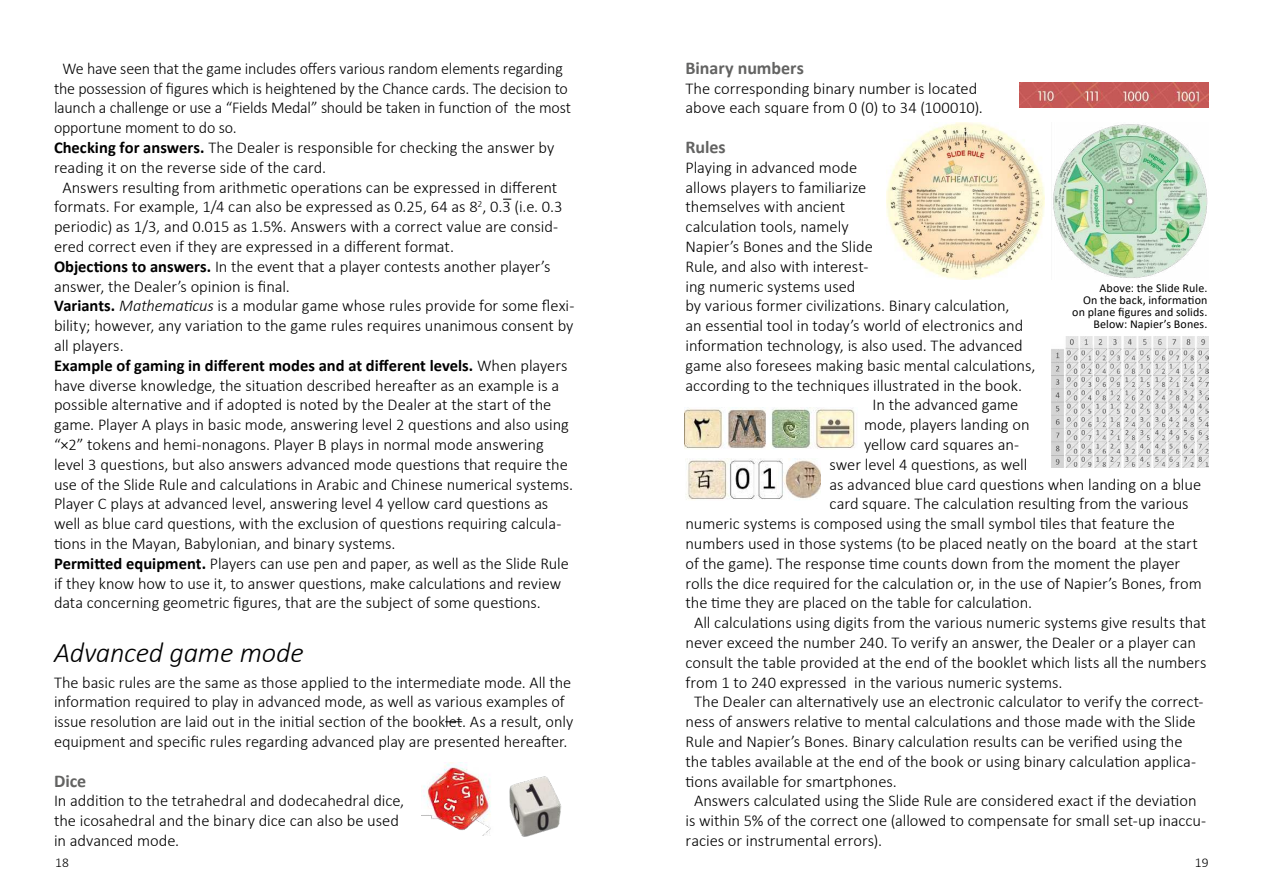
<style>
.page{position:relative;width:1263px;height:893px;background:#fff}
.page>*{position:absolute;margin:0;border:0;box-sizing:border-box;transform-origin:0 0}
.t1{font:italic 300 28.5px "Calibri";letter-spacing:-.01em;color:#000}
.t2{font:700 18px "Calibri";color:#636362}
.t3{font:300 16.5px/19.8px "Calibri";letter-spacing:-.005em;color:#000}
.t4{font:700 16.5px "Calibri";color:#000}
.t5{font:300 13.5px "Calibri";color:#000}
.t6{font:12px/12px "Calibri";letter-spacing:.01em;color:#000;text-align:right}
.s1{font-weight:700}
.s2{font-style:italic}
.s3{font-weight:300}
</style>
<div class="page">
<svg style="left:445px;top:721px;width:17px;height:1px"></svg>
<img style="left:886px;top:122px;width:158px;height:158px">
<img style="left:1053px;top:124px;width:155px;height:154px">
<img style="left:1051px;top:336px;width:158px;height:131px">
<img style="left:421px;top:762px;width:70px;height:73px">
<img style="left:509px;top:776px;width:53px;height:61px">
<img style="left:685px;top:407px;width:170px;height:42px">
<img style="left:686px;top:458px;width:135px;height:42px">
<img style="left:1020px;top:82px;width:189px;height:26px">
<p class="t3" style="left:63px;top:58px;width:502px">We have seen that the game includes o昀昀ers various random elements regarding</p>
<p class="t3" style="left:54px;top:78px;width:515px">the possession of 昀椀gures which is heightened by the Chance cards. The decision to</p>
<p class="t3" style="left:54px;top:98px;width:519px">launch a challenge or use a “Fields Medal” should be taken in func琀椀on of the most</p>
<p class="t3" style="left:54px;top:119px;width:184px">opportune moment to do so.</p>
<p class="t3" style="left:54px;top:137px;width:502px"><span class="s1">Checking for answers.</span> The Dealer is responsible for checking the answer by</p>
<p class="t3" style="left:54px;top:158px;width:274px">reading it on the reverse side of the card.</p>
<p class="t3" style="left:62px;top:177px;width:496px">Answers resul琀椀ng from arithme琀椀c opera琀椀ons can be expressed in di昀昀erent</p>
<p class="t3" style="left:54px;top:197px;width:510px">formats. For example, 1/4 can also be expressed as 0.25, 64 as 8<sup>2</sup>, 0.3 (i.e. 0.3</p>
<p class="t3" style="left:54px;top:218px;width:506px">periodic) as 1/3, and 0.015 as 1.5%. Answers with a correct value are consid-</p>
<p class="t3" style="left:54px;top:236px;width:402px">ered correct even if they are expressed in a di昀昀erent format.</p>
<p class="t3" style="left:54px;top:256px;width:498px"><span class="s1">Objec琀椀ons to answers.</span> In the event that a player contests another player’s</p>
<p class="t3" style="left:54px;top:276px;width:238px">answer, the Dealer’s opinion is 昀椀nal.</p>
<p class="t3" style="left:54px;top:296px;width:522px"><span class="s1">Variants.</span> <span class="s2">Mathema琀椀cus</span> is a modular game whose rules provide for some 昀氀exi-</p>
<p class="t3" style="left:54px;top:316px;width:521px">bility; however, any varia琀椀on to the game rules requires unanimous consent by</p>
<p class="t3" style="left:54px;top:337px;width:71px">all players.</p>
<p class="t4" style="left:54px;top:354px;width:515px">Example of gaming in di昀昀erent modes and at di昀昀erent levels. <span class="s3">When players</span></p>
<p class="t3" style="left:54px;top:375px;width:507px">have diverse knowledge, the situa琀椀on described herea昀琀er as an example is a</p>
<p class="t3" style="left:54px;top:395px;width:499px">possible alterna琀椀ve and if adopted is noted by the Dealer at the start of the</p>
<p class="t3" style="left:54px;top:415px;width:516px">game. Player A plays in basic mode, answering level 2 ques琀椀ons and also using</p>
<p class="t3" style="left:54px;top:434px;width:491px">“×2” tokens and hemi-nonagons. Player B plays in normal mode answering</p>
<p class="t3" style="left:54px;top:454px;width:515px">level 3 ques琀椀ons, but also answers advanced mode ques琀椀ons that require the</p>
<p class="t3" style="left:54px;top:474px;width:521px">use of the Slide Rule and calcula琀椀ons in Arabic and Chinese numerical systems.</p>
<p class="t3" style="left:54px;top:494px;width:496px">Player C plays at advanced level, answering level 4 yellow card ques琀椀ons as</p>
<p class="t3" style="left:54px;top:514px;width:509px">well as blue card ques琀椀ons, with the exclusion of ques琀椀ons requiring calcula-</p>
<p class="t3" style="left:54px;top:533px;width:343px">琀椀ons in the Mayan, Babylonian, and binary systems.</p>
<p class="t3" style="left:54px;top:554px;width:516px"><span class="s1">Permi琀琀ed equipment.</span> Players can use pen and paper, as well as the Slide Rule</p>
<p class="t3" style="left:54px;top:573px;width:509px">if they know how to use it, to answer ques琀椀ons, make calcula琀椀ons and review</p>
<p class="t3" style="left:54px;top:593px;width:488px">data concerning geometric 昀椀gures, that are the subject of some ques琀椀ons.</p>
<h1 class="t1" style="left:54px;top:635px;width:251px">Advanced game mode</h1>
<p class="t3" style="left:54px;top:672px;width:521px">The basic rules are the same as those applied to the intermediate mode. All the informa琀椀on required to play in advanced mode, as well as various examples of issue resolu琀椀on are laid out in the ini琀椀al sec琀椀on of the booklet. As a result, only equipment and speci昀椀c rules regarding advanced play are presented herea昀琀er.</p>
<p class="t2" style="left:54px;top:768px;width:34px">Dice</p>
<p class="t3" style="left:54px;top:791px;width:352px">In addi琀椀on to the tetrahedral and dodecahedral dice, the icosahedral and the binary dice can also be used in advanced mode.</p>
<p class="t2" style="left:685px;top:55px;width:120px">Binary numbers</p>
<p class="t3" style="left:685px;top:78px;width:299px">The corresponding binary number is located above each square from 0 (0) to 34 (100010).</p>
<p class="t2" style="left:685px;top:136px;width:42px">Rules</p>
<p class="t3" style="left:685px;top:158px;width:173px">Playing in advanced mode</p>
<p class="t3" style="left:685px;top:178px;width:182px">allows players to familiarize</p>
<p class="t3" style="left:685px;top:198px;width:161px">themselves with ancient</p>
<p class="t3" style="left:685px;top:217px;width:165px">calcula琀椀on tools, namely</p>
<p class="t3" style="left:685px;top:236px;width:189px">Napier’s Bones and the Slide</p>
<p class="t3" style="left:685px;top:257px;width:184px">Rule, and also with interest-</p>
<p class="t3" style="left:685px;top:277px;width:171px">ing numeric systems used</p>
<p class="t3" style="left:685px;top:296px;width:326px">by various former civiliza琀椀ons. Binary calcula琀椀on,</p>
<p class="t3" style="left:685px;top:316px;width:339px">an essen琀椀al tool in today’s world of electronics and</p>
<p class="t3" style="left:685px;top:335px;width:339px">informa琀椀on technology, is also used. The advanced</p>
<p class="t3" style="left:685px;top:355px;width:351px">game also foresees making basic mental calcula琀椀ons,</p>
<p class="t3" style="left:685px;top:375px;width:338px">according to the techniques illustrated in the book.</p>
<p class="t3" style="left:872px;top:396px;width:147px">In the advanced game</p>
<p class="t3" style="left:864px;top:416px;width:167px">mode, players landing on</p>
<p class="t3" style="left:864px;top:436px;width:157px">yellow card squares an-</p>
<p class="t3" style="left:829px;top:454px;width:199px">swer level 4 ques琀椀ons, as well</p>
<p class="t3" style="left:829px;top:474px;width:373px">as advanced blue card ques琀椀ons when landing on a blue</p>
<p class="t3" style="left:829px;top:494px;width:361px">card square. The calcula琀椀on resul琀椀ng from the various</p>
<p class="t3" style="left:685px;top:514px;width:491px">numeric systems is composed using the small symbol 琀椀les that feature the</p>
<p class="t3" style="left:685px;top:535px;width:514px">numbers used in those systems (to be placed neatly on the board at the start</p>
<p class="t3" style="left:685px;top:553px;width:496px">of the game). The response 琀椀me counts down from the moment the player</p>
<p class="t3" style="left:685px;top:573px;width:518px">rolls the dice required for the calcula琀椀on or, in the use of Napier’s Bones, from</p>
<p class="t3" style="left:685px;top:593px;width:348px">the 琀椀me they are placed on the table for calcula琀椀on.</p>
<p class="t3" style="left:694px;top:613px;width:514px">All calcula琀椀ons using digits from the various numeric systems give results that</p>
<p class="t3" style="left:685px;top:632px;width:512px">never exceed the number 240. To verify an answer, the Dealer or a player can</p>
<p class="t3" style="left:685px;top:652px;width:522px">consult the table provided at the end of the booklet which lists all the numbers</p>
<p class="t3" style="left:685px;top:672px;width:378px">from 1 to 240 expressed in the various numeric systems.</p>
<p class="t3" style="left:694px;top:692px;width:511px">The Dealer can alterna琀椀vely use an electronic calculator to verify the correct-</p>
<p class="t3" style="left:685px;top:712px;width:512px">ness of answers rela琀椀ve to mental calcula琀椀ons and those made with the Slide</p>
<p class="t3" style="left:685px;top:731px;width:498px">Rule and Napier’s Bones. Binary calcula琀椀on results can be veri昀椀ed using the</p>
<p class="t3" style="left:685px;top:751px;width:512px">the tables available at the end of the book or using binary calcula琀椀on applica-</p>
<p class="t3" style="left:685px;top:771px;width:213px">琀椀ons available for smartphones.</p>
<p class="t3" style="left:694px;top:791px;width:504px">Answers calculated using the Slide Rule are considered exact if the devia琀椀on</p>
<p class="t3" style="left:685px;top:812px;width:522px">is within 5% of the correct one (allowed to compensate for small set-up inaccu-</p>
<p class="t3" style="left:685px;top:832px;width:198px">racies or instrumental errors).</p>
<p class="t6" style="left:1072px;top:281px;width:137px">Above: the Slide Rule.<br>On the back, informa琀椀on on plane 昀椀gures and solids.<br>Below: Napier’s Bones.</p>
<p class="t5" style="left:55px;top:857px;width:15px">18</p>
<p class="t5" style="left:1195px;top:857px;width:15px">19</p>
</div>
